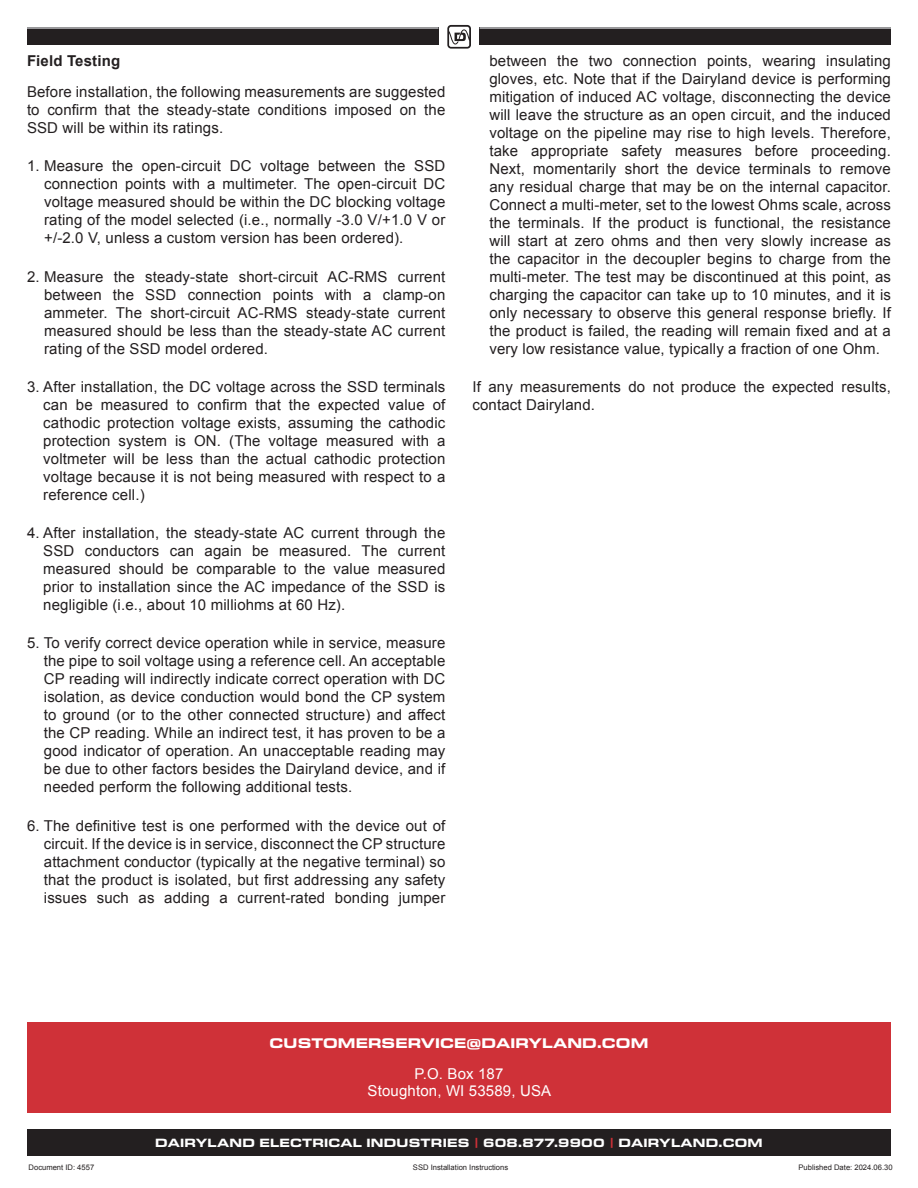
<style>
.page{position:relative;width:918px;height:1188px;background:#fff}
.page>*{position:absolute;margin:0;border:0;box-sizing:border-box;transform-origin:0 0}
.Body_Copy{font:15px/18px "Arial";letter-spacing:.01em;color:#231f20;text-align:justify}
.Body_Copy-2{font:15px/17.2px "Arial";letter-spacing:.01em;color:#fff;text-align:center}
.Sub-Head_Bold{font:700 15px "Arial";letter-spacing:.01em;color:#231f20}
.Body_Copy-3{font:700 expanded 14.25px "Eurostile Next LT Pro";letter-spacing:.01em;color:#fff}
.t1{font:700 expanded 12.15px "Eurostile Next LT Pro";letter-spacing:.02em;color:#fff}
.t2{font:7.65px "Arial";color:#231f20}
.s1{color:#cf3138}
</style>
<div class="page">
<div style="left:480px;top:27px;width:411px;height:18px;background:#231f20"></div>
<div style="left:27px;top:27px;width:411px;height:18px;background:#231f20"></div>
<svg style="left:447px;top:25px;width:24px;height:24px"></svg>
<hr style="left:480px;top:27px;width:411px;height:2px;background:#bcbdc0">
<hr style="left:27px;top:27px;width:411px;height:2px;background:#bcbdc0">
<div style="left:27px;top:1129px;width:864px;height:27px;background:#231f20"></div>
<div style="left:27px;top:1022px;width:864px;height:90px;background:#cf3138"></div>
<p class="Sub-Head_Bold" style="left:27px;top:50px;width:95px">Field Testing</p>
<p class="Body_Copy" style="left:27px;top:83px;width:420px">Before installation, the following measurements are suggested to confirm that the steady-state conditions imposed on the SSD will be within its ratings.</p>
<p class="Body_Copy" style="left:44px;top:157px;width:403px;text-indent:-17px">1. Measure the open-circuit DC voltage between the SSD connection points with a multimeter. The open-circuit DC voltage measured should be within the DC blocking voltage rating of the model selected (i.e., normally -3.0 V/+1.0 V or +/-2.0 V, unless a custom version has been ordered).</p>
<p class="Body_Copy" style="left:44px;top:268px;width:403px;text-indent:-17px">2. Measure the steady-state short-circuit AC-RMS current between the SSD connection points with a clamp-on ammeter. The short-circuit AC-RMS steady-state current measured should be less than the steady-state AC current rating of the SSD model ordered.</p>
<p class="Body_Copy" style="left:43px;top:378px;width:404px;text-indent:-16px">3. After installation, the DC voltage across the SSD terminals can be measured to confirm that the expected value of cathodic protection voltage exists, assuming the cathodic protection system is ON. (The voltage measured with a voltmeter will be less than the actual cathodic protection voltage because it is not being measured with respect to a reference cell.)</p>
<p class="Body_Copy" style="left:43px;top:524px;width:404px;text-indent:-16px">4. After installation, the steady-state AC current through the SSD conductors can again be measured. The current measured should be comparable to the value measured prior to installation since the AC impedance of the SSD is negligible (i.e., about 10 milliohms at 60 Hz).</p>
<p class="Body_Copy" style="left:44px;top:634px;width:403px;text-indent:-17px">5. To verify correct device operation while in service, measure the pipe to soil voltage using a reference cell. An acceptable CP reading will indirectly indicate correct operation with DC isolation, as device conduction would bond the CP system to ground (or to the other connected structure) and affect the CP reading. While an indirect test, it has proven to be a good indicator of operation. An unacceptable reading may be due to other factors besides the Dairyland device, and if needed perform the following additional tests.</p>
<p class="Body_Copy" style="left:44px;top:817px;width:403px;text-indent:-17px">6. The definitive test is one performed with the device out of circuit. If the device is in service, disconnect the CP structure attachment conductor (typically at the negative terminal) so that the product is isolated, but first addressing any safety issues such as adding a current-rated bonding jumper</p>
<p class="Body_Copy" style="left:489px;top:52px;width:403px">between the two connection points, wearing insulating gloves, etc. Note that if the Dairyland device is performing mitigation of induced AC voltage, disconnecting the device will leave the structure as an open circuit, and the induced voltage on the pipeline may rise to high levels. Therefore, take appropriate safety measures before proceeding.<br>Next, momentarily short the device terminals to remove any residual charge that may be on the internal capacitor.<br>Connect a multi-meter, set to the lowest Ohms scale, across the terminals. If the product is functional, the resistance will start at zero ohms and then very slowly increase as the capacitor in the decoupler begins to charge from the multi-meter. The test may be discontinued at this point, as charging the capacitor can take up to 10 minutes, and it is only necessary to observe this general response briefly. If the product is failed, the reading will remain fixed and at a very low resistance value, typically a fraction of one Ohm.</p>
<p class="Body_Copy" style="left:472px;top:378px;width:420px">If any measurements do not produce the expected results, contact Dairyland.</p>
<p class="Body_Copy-3" style="left:270px;top:1035px;width:380px">CUSTOMERSERVICE@DAIRYLAND.COM</p>
<p class="Body_Copy-2" style="left:368px;top:1065px;width:185px">P.O. Box 187<br>Stoughton, WI 53589, USA</p>
<p class="t1" style="left:155px;top:1136px;width:609px">DAIRYLAND ELECTRICAL INDUSTRIES <span class="s1">|</span> 608.877.9900 <span class="s1">|</span> DAIRYLAND.COM</p>
<p class="t2" style="left:29px;top:1162px;width:67px">Document ID: 4557</p>
<p class="t2" style="left:413px;top:1162px;width:97px">SSD Installation Instructions</p>
<p class="t2" style="left:799px;top:1162px;width:96px">Published Date: 2024.06.30</p>
</div>
